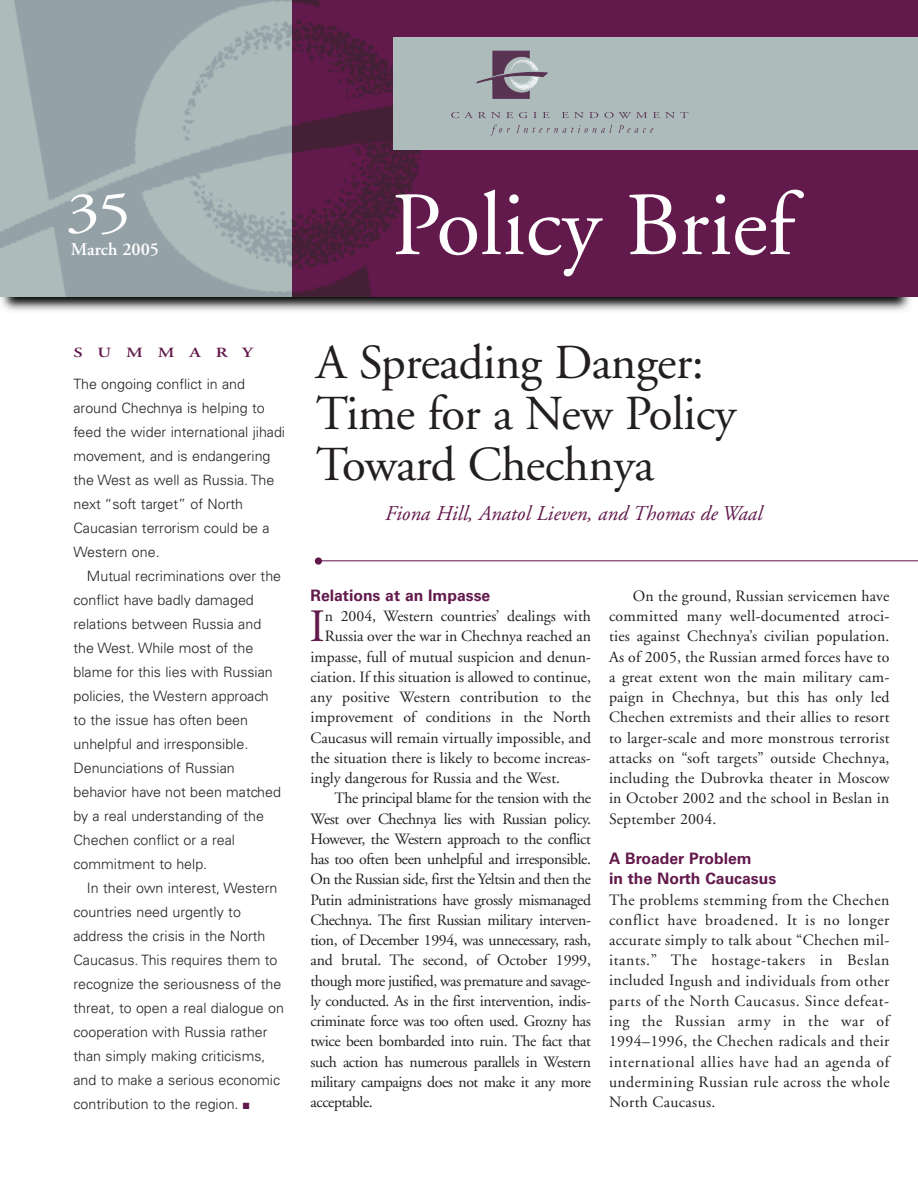
<style>
.page{position:relative;width:918px;height:1188px;background:#fff}
.page>*{position:absolute;margin:0;border:0;box-sizing:border-box;transform-origin:0 0}
.t1{font:57px "Adobe Garamond";color:#fff;scale:1.2 1}
.t2{font:48.75px/51px "Adobe Garamond";letter-spacing:-.01em;color:#231f20}
.t3{font:46.2px "Adobe Garamond";color:#62194b}
.t4{font:italic 21px "Adobe Garamond";color:#62194b}
.t5{font:600 18px "Adobe Garamond";color:#fff}
.t6{font:15.75px/20.2px "Adobe Garamond";letter-spacing:-.025em;color:#231f20;text-align:justify}
.t7{font:15.75px "Adobe Garamond";color:#231f20}
.t8{font:15.75px "Adobe Garamond";letter-spacing:.01em;color:#231f20}
.t9{font:700 15.75px/20.2px "Univers";color:#62194b}
.t10{font:15.75px "Adobe Garamond";letter-spacing:-.005em;color:#231f20}
.t11{font:300 14.25px/24px "Univers";color:#231f20}
.t12{font:600 14.1px "Adobe Garamond";letter-spacing:.815em;color:#62194b;scale:1.3 1}
.s1{color:#62194b}
</style>
<div class="page">
<img style="left:1px;top:297px;width:910px;height:14px">
<img style="left:0;top:0;width:293px;height:297px">
<div style="left:293px;top:0;width:625px;height:297px;background:#62194b"></div>
<img style="left:293px;top:0;width:202px;height:297px">
<div style="left:393px;top:37px;width:525px;height:113px;background:#adbbbb"></div>
<hr style="left:321px;top:560px;width:597px;height:1px;background:#62194b">
<div style="left:315px;top:557px;width:7px;height:8px;background:#62194b;border-radius:50%"></div>
<svg style="left:395px;top:190px;width:409px;height:86px"></svg>
<svg style="left:451px;top:112px;width:62px;height:6px"></svg>
<svg style="left:519px;top:112px;width:18px;height:6px"></svg>
<svg style="left:543px;top:112px;width:7px;height:6px"></svg>
<svg style="left:562px;top:112px;width:36px;height:6px"></svg>
<svg style="left:604px;top:112px;width:43px;height:6px"></svg>
<svg style="left:653px;top:112px;width:35px;height:6px"></svg>
<svg style="left:490px;top:125px;width:20px;height:11px"></svg>
<svg style="left:516px;top:125px;width:96px;height:8px"></svg>
<svg style="left:618px;top:125px;width:35px;height:8px"></svg>
<svg style="left:476px;top:50px;width:72px;height:49px"></svg>
<h1 class="t1" style="left:66px;top:190px;width:56px">35</h1>
<p class="t5" style="left:71px;top:242px;width:90px">March 2005</p>
<p class="t12" style="left:74px;top:347px;width:139px">SUMMARY</p>
<p class="t11" style="left:73px;top:373px;width:213px">The ongoing conflict in and around Chechnya is helping to feed the wider international jihadi movement, and is endangering the West as well as Russia. The next “soft target” of North<br>Caucasian terrorism could be a<br>Western one.</p>
<p class="t11" style="left:73px;top:565px;width:209px;text-indent:14px">Mutual recriminations over the conflict have badly damaged relations between Russia and the West. While most of the blame for this lies with Russian policies, the Western approach to the issue has often been unhelpful and irresponsible.<br>Denunciations of Russian behavior have not been matched by a real understanding of the<br>Chechen conflict or a real commitment to help.</p>
<p class="t11" style="left:73px;top:877px;width:212px;text-indent:14px">In their own interest, Western countries need urgently to address the crisis in the North<br>Caucasus. This requires them to recognize the seriousness of the threat, to open a real dialogue on cooperation with Russia rather than simply making criticisms, and to make a serious economic contribution to the region. <span class="s1">■</span></p>
<h2 class="t2" style="left:316px;top:341px;width:421px">A Spreading Danger:<br>Time for a New Policy<br>Toward Chechnya</h2>
<h3 class="t4" style="left:385px;top:505px;width:379px">Fiona Hill, Anatol Lieven, and Thomas de Waal</h3>
<p class="t9" style="left:310px;top:586px;width:181px">Relations at an Impasse</p>
<h3 class="t3" style="left:309px;top:608px;width:17px">I</h3>
<p class="t7" style="left:325px;top:610px;width:268px">n 2004, Western countries’ dealings with</p>
<p class="t7" style="left:325px;top:630px;width:268px">Russia over the war in Chechnya reached an</p>
<p class="t7" style="left:310px;top:650px;width:282px">impasse, full of mutual suspicion and denun-</p>
<p class="t7" style="left:310px;top:670px;width:282px">ciation. If this situation is allowed to continue,</p>
<p class="t8" style="left:310px;top:691px;width:282px">any positive Western contribution to the</p>
<p class="t8" style="left:310px;top:711px;width:282px">improvement of conditions in the North</p>
<p class="t7" style="left:310px;top:731px;width:282px">Caucasus will remain virtually impossible, and</p>
<p class="t7" style="left:310px;top:751px;width:282px">the situation there is likely to become increas-</p>
<p class="t7" style="left:310px;top:772px;width:251px">ingly dangerous for Russia and the West.</p>
<p class="t6" style="left:334px;top:790px;width:258px">The principal blame for the tension with the</p>
<p class="t6" style="left:310px;top:810px;width:282px">West over Chechnya lies with Russian policy.</p>
<p class="t6" style="left:310px;top:830px;width:282px">However, the Western approach to the conflict</p>
<p class="t6" style="left:310px;top:850px;width:282px">has too often been unhelpful and irresponsible.</p>
<p class="t6" style="left:310px;top:871px;width:282px">On the Russian side, first the Yeltsin and then the</p>
<p class="t6" style="left:310px;top:891px;width:282px">Putin administrations have grossly mismanaged</p>
<p class="t6" style="left:310px;top:911px;width:282px">Chechnya. The first Russian military interven-</p>
<p class="t6" style="left:310px;top:931px;width:282px">tion, of December 1994, was unnecessary, rash,</p>
<p class="t10" style="left:310px;top:954px;width:282px">and brutal. The second, of October 1999,</p>
<p class="t6" style="left:310px;top:972px;width:282px">though more justified, was premature and savage-</p>
<p class="t6" style="left:310px;top:992px;width:282px">ly conducted. As in the first intervention, indis-</p>
<p class="t6" style="left:310px;top:1012px;width:282px">criminate force was too often used. Grozny has</p>
<p class="t6" style="left:310px;top:1033px;width:282px">twice been bombarded into ruin. The fact that</p>
<p class="t6" style="left:310px;top:1053px;width:282px">such action has numerous parallels in Western</p>
<p class="t6" style="left:310px;top:1073px;width:282px">military campaigns does not make it any more</p>
<p class="t6" style="left:310px;top:1093px;width:64px">acceptable.</p>
<p class="t6" style="left:609px;top:587px;width:282px;text-indent:24px">On the ground, Russian servicemen have committed many well-documented atroci&shy;ties against Chechnya’s civilian population.<br>As of 2005, the Russian armed forces have to a great extent won the main military cam&shy;paign in Chechnya, but this has only led Chechen extremists and their allies to resort to larger-scale and more monstrous terrorist attacks on “soft targets” outside Chechnya, including the Dubrovka theater in Moscow in October 2002 and the school in Beslan in September 2004.</p>
<p class="t9" style="left:609px;top:850px;width:169px">A Broader Problem<br>in the North Caucasus</p>
<p class="t6" style="left:609px;top:891px;width:282px">The problems stemming from the Chechen conflict have broadened. It is no longer accurate simply to talk about “Chechen mil&shy;itants.” The hostage-takers in Beslan included Ingush and individuals from other parts of the North Caucasus. Since defeat&shy;ing the Russian army in the war of 1994–1996, the Chechen radicals and their international allies have had an agenda of undermining Russian rule across the whole North Caucasus.</p>
</div>
